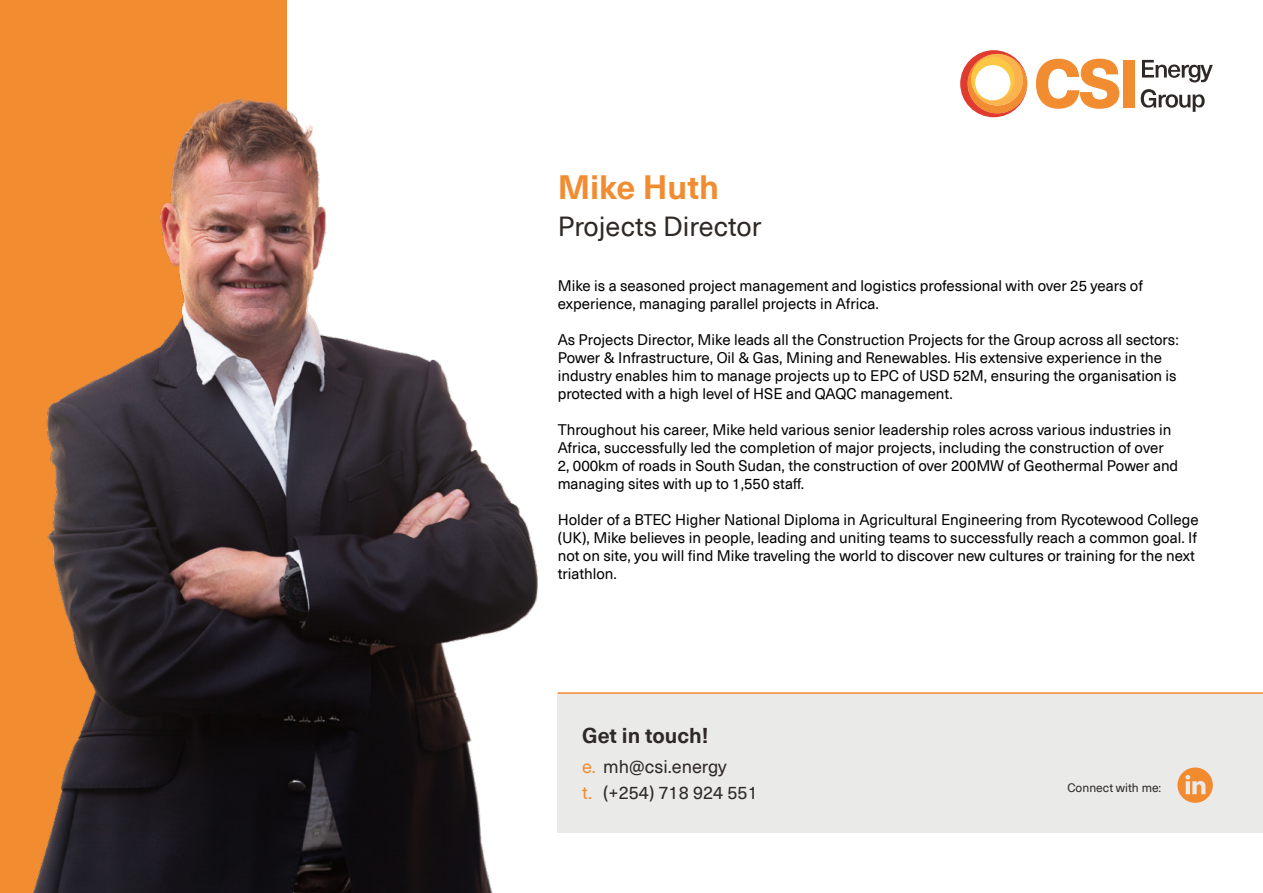
<style>
.page{position:relative;width:1263px;height:893px;background:#fff}
.page>*{position:absolute;margin:0;border:0;box-sizing:border-box;transform-origin:0 0}
.t1{font:700 33px "Neue Haas Unica Pro";color:#f28c30}
.t2{font:27px "Neue Haas Unica Pro";color:#2e2926}
.t3{font:700 21px "Neue Haas Unica Pro";color:#2e2926}
.t4{font:18px/25.8px "Neue Haas Unica Pro";color:#2e2926}
.t5{font:15px/18px "Neue Haas Unica Pro";color:#000}
.t6{font:12px "Neue Haas Unica Pro";color:#2e2926}
.s1{color:#f28c30}
</style>
<div class="page">
<div style="left:558px;top:693px;width:705px;height:140px;background:#eaeae9"></div>
<div style="left:0;top:0;width:287px;height:893px;background:#f28c30"></div>
<img style="left:33px;top:98px;width:525px;height:795px">
<svg style="left:1036px;top:59px;width:83px;height:50px"></svg>
<div style="left:1123px;top:60px;width:12px;height:48px;background:#f28c30"></div>
<svg style="left:1142px;top:60px;width:71px;height:22px"></svg>
<svg style="left:1141px;top:89px;width:64px;height:23px"></svg>
<svg style="left:960px;top:50px;width:67px;height:67px"></svg>
<svg style="left:1177px;top:767px;width:36px;height:36px"></svg>
<hr style="left:558px;top:692px;width:705px;height:2px;background:#f28c30">
<h1 class="t1" style="left:558px;top:167px;width:163px">Mike Huth</h1>
<h2 class="t2" style="left:558px;top:210px;width:205px">Projects Director</h2>
<p class="t5" style="left:558px;top:277px;width:587px">Mike is a seasoned project management and logistics professional with over 25 years of experience, managing parallel projects in Africa.</p>
<p class="t5" style="left:558px;top:331px;width:623px">As Projects Director, Mike leads all the Construction Projects for the Group across all sectors:<br>Power &amp; Infrastructure, Oil &amp; Gas, Mining and Renewables. His extensive experience in the industry enables him to manage projects up to EPC of USD 52M, ensuring the organisation is protected with a high level of HSE and QAQC management.</p>
<p class="t5" style="left:558px;top:421px;width:622px">Throughout his career, Mike held various senior leadership roles across various industries in Africa, successfully led the completion of major projects, including the construction of over 2, 000km of roads in South Sudan, the construction of over 200MW of Geothermal Power and managing sites with up to 1,550 staff.</p>
<p class="t5" style="left:558px;top:511px;width:642px">Holder of a BTEC Higher National Diploma in Agricultural Engineering from Rycotewood College (UK), Mike believes in people, leading and uniting teams to successfully reach a common goal. If not on site, you will find Mike traveling the world to discover new cultures or training for the next triathlon.</p>
<h3 class="t3" style="left:582px;top:723px;width:128px">Get in touch!</h3>
<p class="t4" style="left:582px;top:754px;width:177px"><span class="s1">e.</span> mh@csi.energy<br><span class="s1">t.</span> (+254) 718 924 551</p>
<p class="t6" style="left:1067px;top:780px;width:95px">Connect with me:</p>
</div>
